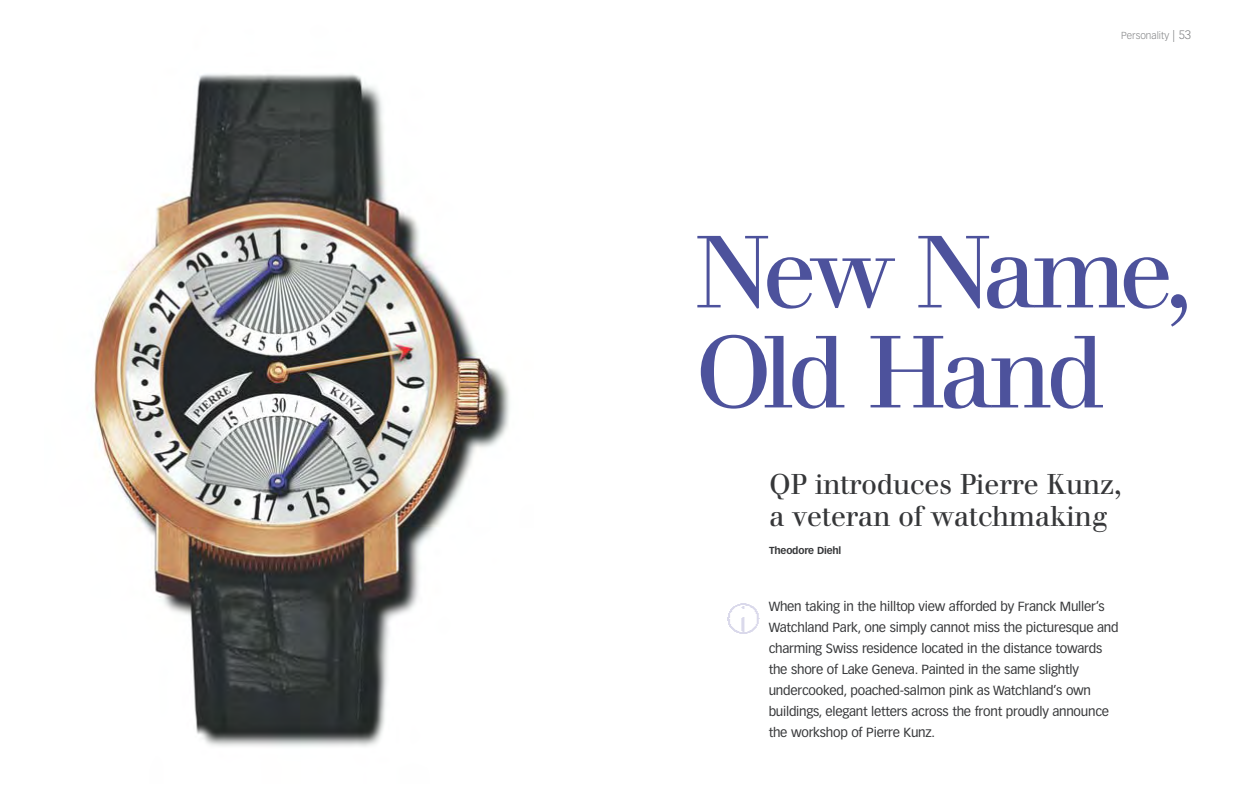
<style>
.page{position:relative;width:1248px;height:808px;background:#fff}
.page>*{position:absolute;margin:0;border:0;box-sizing:border-box;transform-origin:0 0}
.t1{font:100px/100px "Walbaum";letter-spacing:-.07em;color:#4d529c}
.t2{font:28px/32px "Walbaum";letter-spacing:-.015em;color:#363739}
.t3{font:13px/21px "Vectora LH";letter-spacing:-.015em;color:#363739}
.t4{font:300 10px "Vectora LH";color:#818284}
.t5{font:700 10px "Vectora LH";letter-spacing:-.02em;color:#363739}
.s1{font-size:12px}
</style>
<div class="page">
<img style="left:727px;top:604px;width:33px;height:30px">
<img style="left:91px;top:74px;width:419px;height:673px">
<p class="t4" style="left:1120px;top:31px;width:71px">Personality <span class="s1">| 53</span></p>
<h1 class="t1" style="left:694px;top:232px;width:498px">New Name,<br>Old Hand</h1>
<h2 class="t2" style="left:769px;top:471px;width:354px">QP introduces Pierre Kunz, a veteran of watchmaking</h2>
<p class="t5" style="left:769px;top:546px;width:74px">Theodore Diehl</p>
<p class="t3" style="left:768px;top:596px;width:351px">When taking in the hilltop view afforded by Franck Muller’s Watchland Park, one simply cannot miss the picturesque and charming Swiss residence located in the distance towards the shore of Lake Geneva. Painted in the same slightly undercooked, poached-salmon pink as Watchland’s own buildings, elegant letters across the front proudly announce the workshop of Pierre Kunz.</p>
</div>
